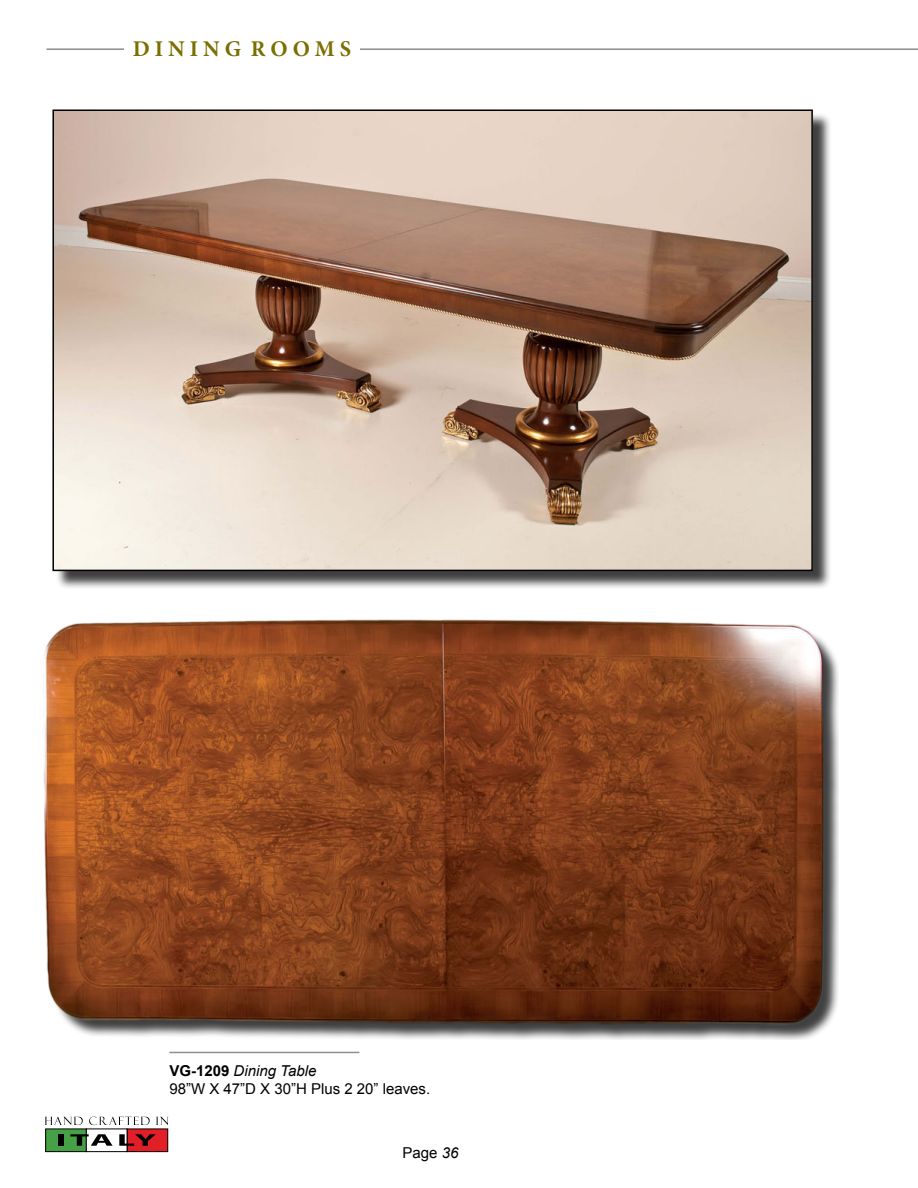
<style>
.page{position:relative;width:918px;height:1188px;background:#fff}
.page>*{position:absolute;margin:0;border:0;box-sizing:border-box;transform-origin:0 0}
.t1{font:700 22.5px "Minion Pro";color:#7a6f00}
.t2{font:15px "Arial";color:#000}
.t3{font:italic 15px "Arial";color:#000}
.s1{font-weight:700;font-style:normal}
.s2{font-style:italic}
</style>
<div class="page">
<hr style="left:46px;top:48px;width:872px;height:2px;background:#8a8c8f">
<div style="left:125px;top:37px;width:235px;height:23px;background:#fff"></div>
<div style="left:46px;top:1129px;width:40px;height:23px;background:#46a146"></div>
<div style="left:45px;top:1128px;width:42px;height:24px;border:1px solid #000"></div>
<div style="left:127px;top:1129px;width:41px;height:23px;background:#e21f26"></div>
<div style="left:127px;top:1128px;width:41px;height:24px;border:1px solid #000"></div>
<div style="left:86px;top:1128px;width:41px;height:24px;border:1px solid #000"></div>
<svg style="left:45px;top:1117px;width:38px;height:8px"></svg>
<svg style="left:89px;top:1116px;width:61px;height:9px"></svg>
<svg style="left:156px;top:1117px;width:12px;height:8px"></svg>
<div style="left:59px;top:1134px;width:5px;height:12px;background:#000"></div>
<svg style="left:70px;top:1134px;width:43px;height:12px"></svg>
<svg style="left:119px;top:1134px;width:37px;height:12px"></svg>
<img style="left:43px;top:619px;width:795px;height:420px">
<div style="left:55px;top:112px;width:777px;height:478px;background:#000;opacity:.75"></div>
<img style="left:55px;top:113px;width:755px;height:455px">
<div style="left:52px;top:110px;width:761px;height:461px;border:2px solid #000"></div>
<hr style="left:169px;top:1052px;width:190px;height:1px;background:#8d8f92">
<h1 class="t1" style="left:133px;top:33px;width:220px">D I N I N G R O O M S</h1>
<p class="t3" style="left:169px;top:1061px;width:149px"><span class="s1">VG-1209</span> Dining Table</p>
<p class="t2" style="left:169px;top:1079px;width:262px">98”W X 47”D X 30”H Plus 2 20” leaves.</p>
<p class="t2" style="left:403px;top:1143px;width:57px">Page <span class="s2">36</span></p>
</div>
